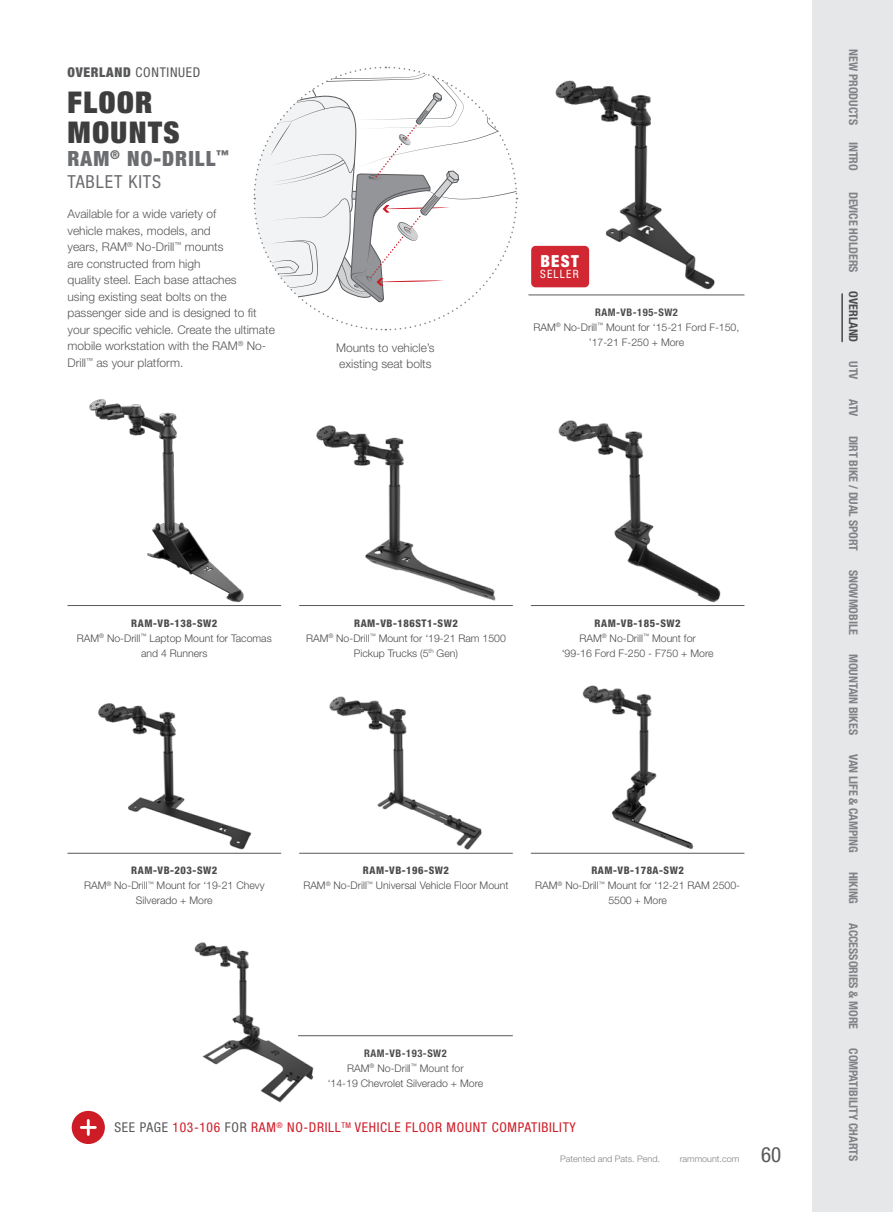
<style>
.page{position:relative;width:893px;height:1212px;background:#fff}
.page>*{position:absolute;margin:0;border:0;box-sizing:border-box;transform-origin:0 0}
._20_points_title{font:900 condensed 30px/30px "Helvetica Neue LT Std";letter-spacing:.05em;color:#3e3e3f}
._14_points_title{font:900 condensed 21px "Helvetica Neue LT Std";letter-spacing:.05em;color:#6c6d70}
.t1{font:condensed 21px "Helvetica Neue LT Std";color:#57585a}
._12_points{font:condensed 18px "Helvetica Neue LT Std";letter-spacing:.05em;color:#6c6d70}
.Main_Paragraph_Style{font:900 condensed 16.65px "Helvetica Neue LT Std";color:#fff}
.Main_Paragraph_Style-2{font:condensed 13.5px "Helvetica Neue LT Std";letter-spacing:.05em;color:#ce1c27}
.t2{font:condensed 13.5px "Helvetica Neue LT Std";letter-spacing:.05em;color:#57585a}
.Body_Copy{font:300 12px/16.5px "Helvetica Neue LT Std";color:#57585a}
.Sections{font:700 condensed 12px "Helvetica Neue LT Std";letter-spacing:-.005em;color:#808285}
.Features_aligned_cen{font:300 12px/16.5px "Helvetica Neue LT Std";color:#57585a}
.Sections-2{font:700 condensed 12px "Helvetica Neue LT Std";letter-spacing:-.005em;color:#4b4c4d}
.Main_Paragraph_Style-3{font:condensed 11.55px "Helvetica Neue LT Std";letter-spacing:.1em;color:#fff}
.Descriptions{font:300 10.5px/15px "Helvetica Neue LT Std";color:#4b4c4d;text-align:center}
.Part_Numbers_with_Li{font:800 condensed 10.5px "Helvetica Neue LT Std";letter-spacing:.05em;color:#4b4c4d}
.Part_Numbers_with__L{font:700 condensed 10.5px "Helvetica Neue LT Std";letter-spacing:.05em;color:#4b4c4d}
.Part_Numbers_with_Li-2{font:700 condensed 10.5px "Helvetica Neue LT Std";letter-spacing:.05em;color:#4b4c4d}
.t3{font:300 9px "Helvetica Neue LT Std";color:#808285}
.s1{font-weight:900}
.s2{color:#57585a}
</style>
<div class="page">
<div style="left:812px;top:0;width:81px;height:1212px;background:#e6e7e9"></div>
<img style="left:89px;top:399px;width:155px;height:204px">
<hr style="left:68px;top:605px;width:213px;height:1px;background:#57585a">
<img style="left:558px;top:420px;width:163px;height:183px">
<hr style="left:531px;top:605px;width:213px;height:1px;background:#57585a">
<img style="left:316px;top:425px;width:180px;height:176px">
<hr style="left:299px;top:605px;width:214px;height:1px;background:#57585a">
<svg style="left:253px;top:66px;width:265px;height:265px"></svg>
<img style="left:554px;top:80px;width:161px;height:210px">
<hr style="left:528px;top:295px;width:216px;height:1px;background:#57585a">
<div style="left:531px;top:246px;width:58px;height:41px;background:#d02732;border-radius:4px"></div>
<img style="left:194px;top:942px;width:121px;height:160px">
<hr style="left:298px;top:1035px;width:215px;height:1px;background:#57585a">
<hr style="left:68px;top:853px;width:213px;height:1px;background:#57585a">
<img style="left:98px;top:703px;width:154px;height:147px">
<hr style="left:299px;top:853px;width:214px;height:1px;background:#57585a">
<img style="left:329px;top:696px;width:153px;height:154px">
<hr style="left:531px;top:853px;width:213px;height:1px;background:#57585a">
<img style="left:582px;top:685px;width:112px;height:164px">
<hr style="left:841px;top:294px;width:2px;height:48px;background:#3e3e3f">
<div style="left:70px;top:1109px;width:36px;height:36px;background:#ce1c27;border-radius:50%"></div>
<div style="left:69px;top:1108px;width:38px;height:38px;border:3px solid #fff;border-radius:50%"></div>
<hr style="left:87px;top:1120px;width:3px;height:14px;background:#fff">
<hr style="left:81px;top:1126px;width:14px;height:3px;background:#fff">
<p class="t2" style="left:68px;top:65px;width:134px"><span class="s1">OVERLAND</span> CONTINUED</p>
<p class="_20_points_title" style="left:68px;top:87px;width:114px">FLOOR<br>MOUNTS</p>
<p class="_14_points_title" style="left:68px;top:145px;width:163px">RAM<sup>®</sup> NO-DRILL<sup>™</sup></p>
<p class="_12_points" style="left:68px;top:171px;width:95px">TABLET KITS</p>
<p class="Body_Copy" style="left:68px;top:205px;width:209px">Available for a wide variety of<br>vehicle makes, models, and<br>years, RAM<sup>®</sup> No-Drill<sup>™</sup> mounts<br>are constructed from high<br>quality steel. Each base attaches<br>using existing seat bolts on the passenger side and is designed to fit your specific vehicle. Create the ultimate mobile workstation with the RAM<sup>®</sup> No-<br>Drill<sup>™</sup> as your platform.</p>
<p class="Features_aligned_cen" style="left:336px;top:339px;width:100px">Mounts to vehicle’s existing seat bolts</p>
<p class="Main_Paragraph_Style" style="left:540px;top:251px;width:40px">BEST</p>
<p class="Main_Paragraph_Style-3" style="left:540px;top:267px;width:40px">SELLER</p>
<p class="Part_Numbers_with__L" style="left:595px;top:306px;width:84px">RAM-VB-195-SW2</p>
<p class="Descriptions" style="left:533px;top:319px;width:207px">RAM<sup>®</sup> No-Drill<sup>™</sup> Mount for ‘15-21 Ford F-150, ’17-21 F-250 + More</p>
<p class="Part_Numbers_with_Li" style="left:131px;top:616px;width:88px">RAM-VB-138-SW2</p>
<p class="Descriptions" style="left:77px;top:630px;width:196px">RAM<sup>®</sup> No-Drill<sup>™</sup> Laptop Mount for Tacomas and 4 Runners</p>
<p class="Part_Numbers_with_Li" style="left:354px;top:616px;width:105px">RAM-VB-186ST1-SW2</p>
<p class="Descriptions" style="left:306px;top:630px;width:201px">RAM<sup>®</sup> No-Drill<sup>™</sup> Mount for ‘19-21 Ram 1500<br>Pickup Trucks (5<sup>th</sup> Gen)</p>
<p class="Part_Numbers_with_Li" style="left:595px;top:616px;width:88px">RAM-VB-185-SW2</p>
<p class="Descriptions" style="left:579px;top:630px;width:118px">RAM<sup>®</sup> No-Drill<sup>™</sup> Mount for</p>
<p class="Descriptions" style="left:562px;top:645px;width:153px">‘99-16 Ford F-250 - F750 + More</p>
<p class="Part_Numbers_with_Li" style="left:131px;top:864px;width:88px">RAM-VB-203-SW2</p>
<p class="Descriptions" style="left:84px;top:878px;width:182px">RAM<sup>®</sup> No-Drill<sup>™</sup> Mount for ‘19-21 Chevy<br>Silverado + More</p>
<p class="Part_Numbers_with_Li" style="left:363px;top:864px;width:88px">RAM-VB-196-SW2</p>
<p class="Descriptions" style="left:303px;top:878px;width:207px">RAM<sup>®</sup> No-Drill<sup>™</sup> Universal Vehicle Floor Mount</p>
<p class="Part_Numbers_with_Li" style="left:591px;top:864px;width:94px">RAM-VB-178A-SW2</p>
<p class="Descriptions" style="left:535px;top:878px;width:206px">RAM<sup>®</sup> No-Drill<sup>™</sup> Mount for ‘12-21 RAM 2500-<br>5500 + More</p>
<p class="Part_Numbers_with_Li-2" style="left:364px;top:1046px;width:84px">RAM-VB-193-SW2</p>
<p class="Descriptions" style="left:347px;top:1060px;width:118px">RAM<sup>®</sup> No-Drill<sup>™</sup> Mount for</p>
<p class="Descriptions" style="left:328px;top:1075px;width:157px">‘14-19 Chevrolet Silverado + More</p>
<p class="Main_Paragraph_Style-2" style="left:114px;top:1120px;width:463px"><span class="s2">SEE PAGE</span> 103-106 <span class="s2">FOR</span> RAM<sup>®</sup> NO-DRILL<sup>TM</sup> VEHICLE FLOOR MOUNT COMPATIBILITY</p>
<p class="t3" style="left:560px;top:1153px;width:101px">Patented and Pats. Pend.</p>
<p class="t3" style="left:680px;top:1153px;width:61px">rammount.com</p>
<h2 class="t1" style="left:761px;top:1142px;width:22px">60</h2>
<p class="Sections" style="left:860px;top:49px;width:77px;rotate:90deg">NEW PRODUCTS</p>
<p class="Sections" style="left:860px;top:142px;width:30px;rotate:90deg">INTRO</p>
<p class="Sections" style="left:860px;top:192px;width:82px;rotate:90deg">DEVICE HOLDERS</p>
<p class="Sections-2" style="left:860px;top:291px;width:52px;rotate:90deg">OVERLAND</p>
<p class="Sections" style="left:860px;top:361px;width:20px;rotate:90deg">UTV</p>
<p class="Sections" style="left:860px;top:399px;width:19px;rotate:90deg">ATV</p>
<p class="Sections" style="left:860px;top:435px;width:117px;rotate:90deg">DIRT BIKE / DUAL SPORT</p>
<p class="Sections" style="left:860px;top:570px;width:67px;rotate:90deg">SNOWMOBILE</p>
<p class="Sections" style="left:860px;top:654px;width:82px;rotate:90deg">MOUNTAIN BIKES</p>
<p class="Sections" style="left:860px;top:754px;width:100px;rotate:90deg">VAN LIFE &amp; CAMPING</p>
<p class="Sections" style="left:860px;top:871px;width:34px;rotate:90deg">HIKING</p>
<p class="Sections" style="left:860px;top:923px;width:108px;rotate:90deg">ACCESSORIES &amp; MORE</p>
<p class="Sections" style="left:860px;top:1048px;width:114px;rotate:90deg">COMPATIBILITY CHARTS</p>
</div>
